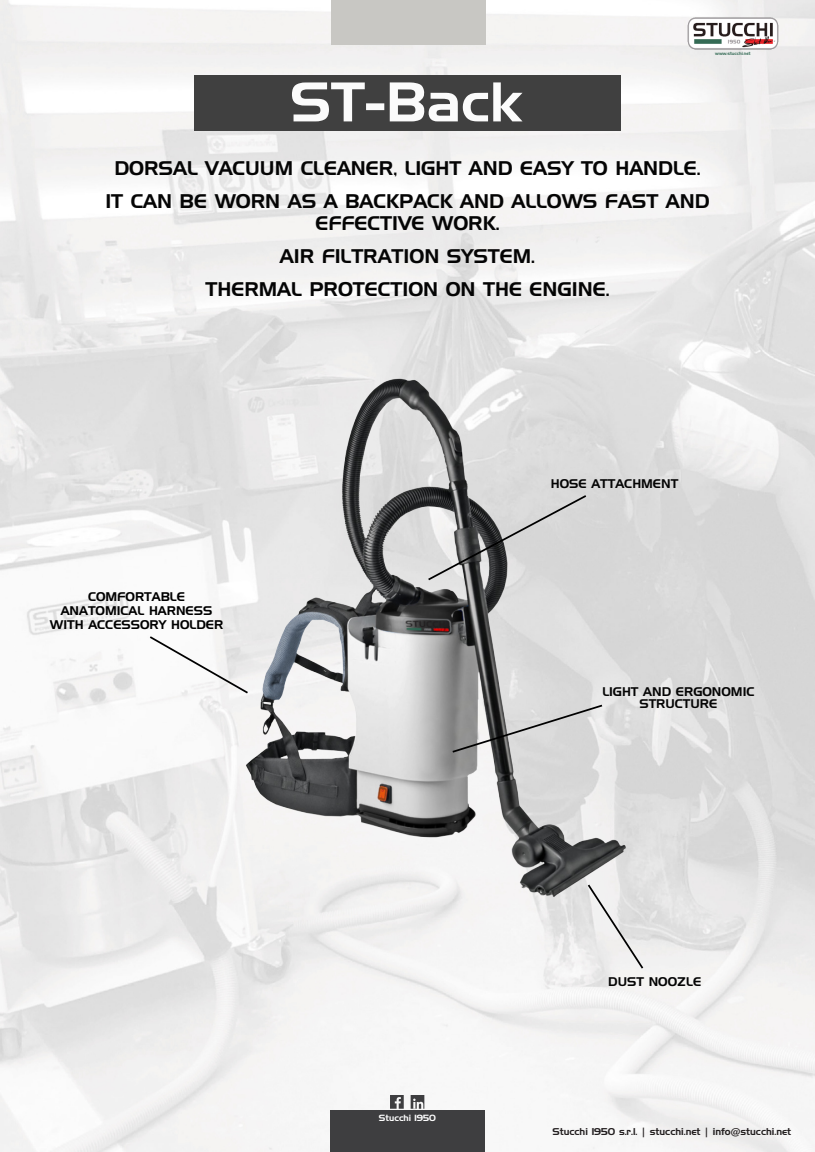
<style>
.page{position:relative;width:815px;height:1152px;background:#fff}
.page>*{position:absolute;margin:0;border:0;box-sizing:border-box;transform-origin:0 0}
.t1{font:54.25px "Handel Gothic";color:rgb(255 255 255/.98)}
.t2{font:19.25px/32.6px "Handel Gothic";color:rgb(0 0 0/.98);text-align:center}
.t3{font:12.25px/12.2px "Handel Gothic";color:rgb(0 0 0/.98);text-align:center}
.t4{font:12.25px/14px "Handel Gothic";color:#000;text-align:center}
.t5{font:9.62px "Handel Gothic";color:#231f20}
.t6{font:8.75px "Handel Gothic";color:#fff}
.t7{font:4.38px "Handel Gothic";color:#326a54}
</style>
<div class="page">
<img style="left:0;top:0;width:814px;height:1151px">
<img style="left:685px;top:13px;width:95px;height:42px">
<div style="left:331px;top:0;width:154px;height:44px;background:#c8c7c3"></div>
<img style="left:136px;top:351px;width:586px;height:721px">
<svg style="left:586px;top:883px;width:58px;height:86px"></svg>
<svg style="left:451px;top:703px;width:152px;height:50px"></svg>
<svg style="left:149px;top:635px;width:100px;height:59px"></svg>
<div style="left:194px;top:75px;width:426px;height:56px;background:#404040"></div>
<svg style="left:427px;top:494px;width:160px;height:87px"></svg>
<div style="left:330px;top:1110px;width:154px;height:41px;background:#3e3e40"></div>
<svg style="left:390px;top:1094px;width:13px;height:14px"></svg>
<svg style="left:410px;top:1094px;width:14px;height:14px"></svg>
<h1 class="t1" style="left:290px;top:82px;width:234px">ST-Back</h1>
<p class="t7" style="left:715px;top:52px;width:37px">www.stucchi.net</p>
<p class="t2" style="left:105px;top:154px;width:605px">DORSAL VACUUM CLEANER, LIGHT AND EASY TO HANDLE.<br>IT CAN BE WORN AS A BACKPACK AND ALLOWS FAST AND</p>
<p class="t2" style="left:205px;top:208px;width:405px">EFFECTIVE WORK.<br>AIR FILTRATION SYSTEM.<br>THERMAL PROTECTION ON THE ENGINE.</p>
<p class="t4" style="left:50px;top:590px;width:175px">COMFORTABLE<br>ANATOMICAL HARNESS<br>WITH ACCESSORY HOLDER</p>
<p class="t6" style="left:379px;top:1114px;width:59px">Stucchi 1950</p>
<p class="t3" style="left:550px;top:478px;width:129px">HOSE ATTACHMENT</p>
<p class="t3" style="left:602px;top:686px;width:154px">LIGHT AND ERGONOMIC<br>STRUCTURE</p>
<p class="t3" style="left:608px;top:976px;width:94px">DUST NOOZLE</p>
<p class="t5" style="left:552px;top:1127px;width:240px">Stucchi 1950 s.r.l. | stucchi.net | info@stucchi.net</p>
</div>
